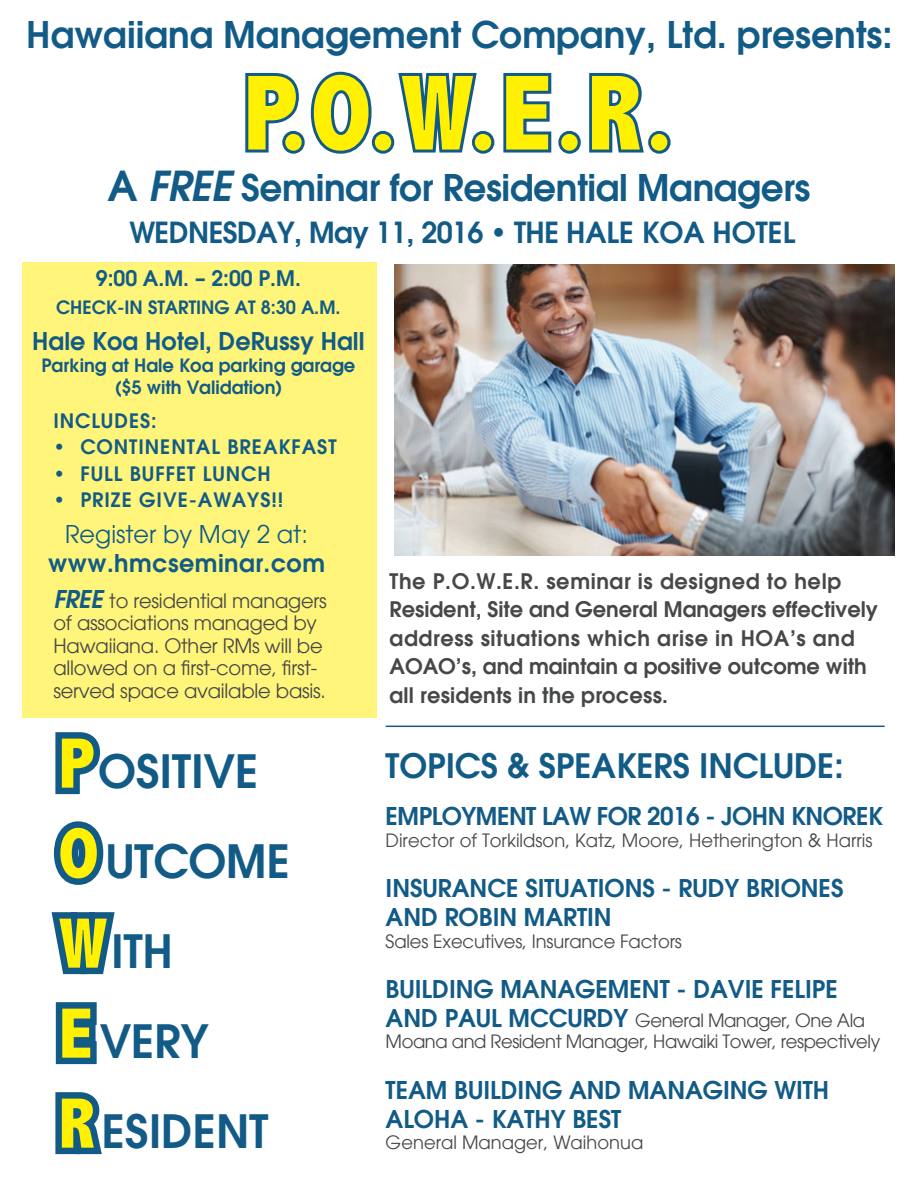
<style>
.page{position:relative;width:918px;height:1188px;background:#fff}
.page>*{position:absolute;margin:0;border:0;box-sizing:border-box;transform-origin:0 0}
.t1{font:800 condensed 108px "Abadi";color:#fff101}
.t2{font:600 45px/90px "Avant Garde";color:#125b87}
.t3{font:italic 600 40.5px "Avant Garde";color:#125b87}
.t4{font:600 36px "Avant Garde";color:#125b87}
.t5{font:600 33px "Avant Garde";color:#125b87}
.t6{font:600 28.5px "Avant Garde";letter-spacing:-.02em;color:#125b87}
.t7{font:600 24px/28.8px "Avant Garde";color:#125b87}
.t8{font:600 24px "Avant Garde";letter-spacing:-.02em;color:#125b87}
.t9{font:24px "Avant Garde";color:#125b87}
.t10{font:600 21px/28.5px "Avant Garde";letter-spacing:.03em;color:#464748}
.t11{font:600 21px/28.5px "Avant Garde";color:#464748}
.t12{font:600 21px "Avant Garde";color:#125b87}
.t13{font:19.5px/22.5px "Avant Garde";letter-spacing:-.01em;color:#464748}
.t14{font:600 19.5px "Avant Garde";letter-spacing:.05em;color:#125b87}
.t15{font:18px/21.6px "Avant Garde";letter-spacing:-.01em;color:#464748}
.t16{font:600 18px/21.6px "Avant Garde";color:#125b87;text-align:center}
.s1{font-style:normal}
.s2{font-weight:600;font-style:italic;font-size:24px;color:#125b87}
.s3{font-family:"Abadi";font-weight:800;font-stretch:condensed;font-size:72px;color:#fff101}
.s4{font-weight:600;font-size:24px;color:#125b87}
</style>
<div class="page">
<div style="left:22px;top:262px;width:354px;height:456px;background:#fff57a"></div>
<svg style="left:55px;top:732px;width:45px;height:63px"></svg>
<svg style="left:53px;top:821px;width:51px;height:64px"></svg>
<svg style="left:51px;top:912px;width:64px;height:63px"></svg>
<svg style="left:55px;top:1002px;width:42px;height:63px;background:#1d638c"></svg>
<svg style="left:55px;top:1092px;width:47px;height:63px;background:#2e6e95"></svg>
<img style="left:394px;top:264px;width:501px;height:291px">
<svg style="left:245px;top:71px;width:426px;height:83px"></svg>
<hr style="left:386px;top:726px;width:499px;height:1px;background:#125b87">
<h3 class="t4" style="left:26px;top:11px;width:868px">Hawaiiana Management Company, Ltd. presents:</h3>
<h1 class="t1" style="left:244px;top:51px;width:433px">P.O.W.E.R.</h1>
<h3 class="t3" style="left:108px;top:159px;width:83px"><span class="s1">A</span> FREE</h3>
<h3 class="t4" style="left:241px;top:164px;width:571px">Seminar for Residential Managers</h3>
<h3 class="t6" style="left:129px;top:214px;width:667px">Wednesday, May 11, 2016 • The Hale Koa H otel</h3>
<p class="t12" style="left:96px;top:265px;width:206px">9:00 a.m. – 2:00 P.m.</p>
<p class="t16" style="left:56px;top:297px;width:286px">Check-in starting at 8:30 A.M.</p>
<h3 class="t7" style="left:32px;top:326px;width:334px">Hale Koa Hotel, DeRussy Hall</h3>
<p class="t16" style="left:42px;top:354px;width:315px">Parking at Hale Koa parking garage ($5 with Validation)</p>
<p class="t14" style="left:53px;top:408px;width:105px">Includes:</p>
<p class="t14" style="left:53px;top:434px;width:282px">• Continental Breakfast</p>
<p class="t14" style="left:53px;top:461px;width:219px">• Full Buffet Lunch</p>
<p class="t14" style="left:53px;top:487px;width:232px">• Prize Give-aways!!</p>
<h3 class="t9" style="left:65px;top:520px;width:245px">Register by May 2 at:</h3>
<h3 class="t7" style="left:48px;top:548px;width:278px">www.hmcseminar.com</h3>
<p class="t13" style="left:53px;top:589px;width:275px"><span class="s2">FREE</span> to residential managers of associations managed by<br>Hawaiiana. Other RMs will be allowed on a first-come, first&shy;served space available basis.</p>
<h2 class="t2" style="left:59px;top:726px;width:233px"><span class="s3">P</span>ositi ve<br><span class="s3">O</span>utcome<br><span class="s3">W</span>ith<br><span class="s3">E</span> very<br><span class="s3">R</span> esident</h2>
<p class="t10" style="left:390px;top:567px;width:490px">The P.O.W.E.R. seminar is designed to help<br>Resident, Site and General Managers effectively address situations which arise in HOA</p>
<p class="t11" style="left:790px;top:624px;width:66px">’s and</p>
<p class="t11" style="left:390px;top:652px;width:18px">AOAO</p>
<p class="t11" style="left:390px;top:652px;width:479px;text-indent:66px">’s, and maintain a positive outcome with all residents in the process.</p>
<h3 class="t5" style="left:386px;top:744px;width:460px">Topi cs &amp; Speakers Include:</h3>
<h3 class="t7" style="left:386px;top:802px;width:17px">Emp</h3>
<h3 class="t8" style="left:432px;top:800px;width:450px">loyment Law for 2016 - John Knorek</h3>
<p class="t15" style="left:386px;top:829px;width:488px">Director of Torkildson, Katz, Moore, Hetherington &amp; Harris</p>
<h3 class="t7" style="left:386px;top:874px;width:459px">Insurance Situati ons - Rudy Briones and Robin Martin</h3>
<p class="t15" style="left:386px;top:930px;width:298px">Sales Executives, Insurance Factors</p>
<h3 class="t7" style="left:386px;top:974px;width:454px">Building Management - Davie Felipe<br>AND</h3>
<p class="t15" style="left:386px;top:1009px;width:496px;text-indent:59px"><span class="s4">Paul McCurdy</span> General Manager, One Ala<br>Moana and Resident Manager, Hawaiki Tower, respectively</p>
<h3 class="t7" style="left:386px;top:1075px;width:445px">Team Building and Managing with<br>Aloha - Kathy Best</h3>
<p class="t15" style="left:386px;top:1132px;width:259px">General Manager, Waihonua</p>
</div>
